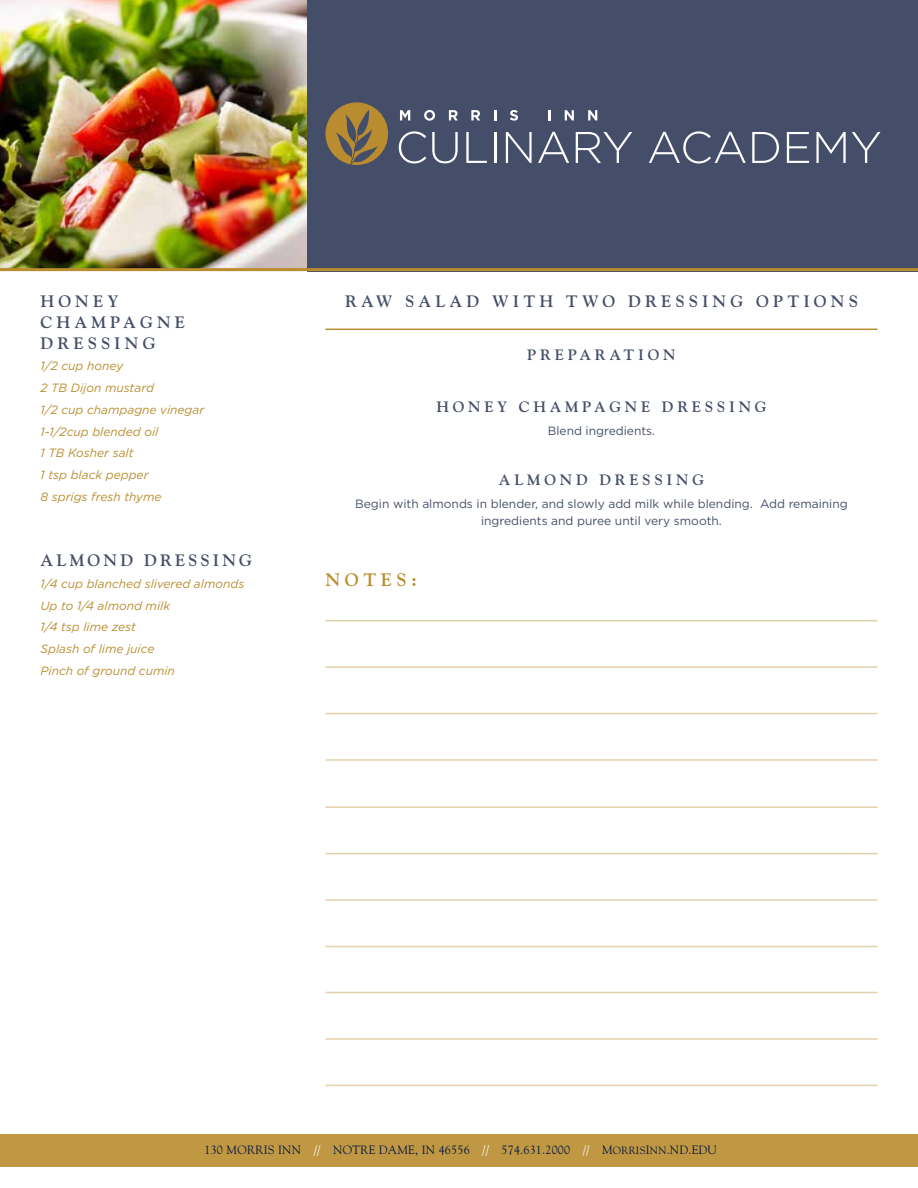
<style>
.page{position:relative;width:918px;height:1188px;background:#fff}
.page>*{position:absolute;margin:0;border:0;box-sizing:border-box;transform-origin:0 0}
.t1{font:700 18px "Goudy Std";letter-spacing:.25em;color:#b98d2f}
.t2{font:700 16.5px/21px "Goudy Std";letter-spacing:.25em;color:#454e69}
.t3{font:700 16.5px "Goudy Std";letter-spacing:.19em;color:#454e69}
.t4{font:700 15px "Goudy Std";letter-spacing:.25em;color:#454e69}
.t5{font:italic 12px/21.8px "Gotham HTF";color:#b98d2f}
.t6{font:12px/16.5px "Gotham HTF";color:#454e69;text-align:center}
.t7{font:12px "Goudy Std";letter-spacing:.02em;color:#001641}
.s1{color:#fff}
.s2{font-size:10.5px}
</style>
<div class="page">
<img style="left:0;top:0;width:308px;height:268px">
<hr style="left:326px;top:329px;width:552px;height:1px;background:#b98d2f">
<div style="left:0;top:1134px;width:918px;height:33px;background:#c09844"></div>
<hr style="left:326px;top:666px;width:552px;height:2px;background:#e2d0aa">
<hr style="left:326px;top:853px;width:552px;height:1px;background:#e2d0aa">
<hr style="left:326px;top:1038px;width:552px;height:2px;background:#e2d0aa">
<hr style="left:326px;top:620px;width:552px;height:1px;background:#e2d0aa">
<hr style="left:326px;top:806px;width:552px;height:2px;background:#e2d0aa">
<hr style="left:326px;top:992px;width:552px;height:1px;background:#e2d0aa">
<hr style="left:326px;top:713px;width:552px;height:1px;background:#e2d0aa">
<hr style="left:326px;top:899px;width:552px;height:2px;background:#e2d0aa">
<hr style="left:326px;top:1085px;width:552px;height:1px;background:#e2d0aa">
<hr style="left:326px;top:759px;width:552px;height:2px;background:#e2d0aa">
<hr style="left:326px;top:946px;width:552px;height:1px;background:#e2d0aa">
<div style="left:308px;top:0;width:610px;height:271px;background:#454e69"></div>
<hr style="left:0;top:268px;width:918px;height:3px;background:#b98d2f">
<svg style="left:400px;top:110px;width:10px;height:10px"></svg>
<svg style="left:424px;top:110px;width:11px;height:11px"></svg>
<svg style="left:449px;top:110px;width:9px;height:10px"></svg>
<svg style="left:471px;top:110px;width:9px;height:10px"></svg>
<svg style="left:494px;top:110px;width:2px;height:10px"></svg>
<svg style="left:510px;top:110px;width:8px;height:11px"></svg>
<svg style="left:548px;top:110px;width:2px;height:10px"></svg>
<svg style="left:565px;top:110px;width:9px;height:10px"></svg>
<svg style="left:588px;top:110px;width:9px;height:10px"></svg>
<svg style="left:399px;top:131px;width:27px;height:32px"></svg>
<svg style="left:432px;top:132px;width:26px;height:31px"></svg>
<svg style="left:466px;top:132px;width:21px;height:31px"></svg>
<hr style="left:494px;top:132px;width:2px;height:31px;background:#fff">
<svg style="left:506px;top:132px;width:26px;height:31px"></svg>
<svg style="left:538px;top:132px;width:31px;height:31px"></svg>
<svg style="left:576px;top:132px;width:56px;height:31px"></svg>
<svg style="left:649px;top:131px;width:97px;height:32px"></svg>
<svg style="left:752px;top:132px;width:27px;height:31px"></svg>
<svg style="left:787px;top:132px;width:22px;height:31px"></svg>
<svg style="left:816px;top:132px;width:30px;height:31px"></svg>
<svg style="left:852px;top:132px;width:29px;height:31px"></svg>
<svg style="left:326px;top:102px;width:62px;height:63px"></svg>
<h2 class="t2" style="left:40px;top:290px;width:146px">HONEY<br>CHAMPAGNE<br>DRESSING</h2>
<p class="t5" style="left:40px;top:355px;width:165px">1/2 cup honey<br>2 TB Dijon mustard<br>1/2 cup champagne vinegar<br>1-1/2cup blended oil<br>1 TB Kosher salt<br>1 tsp black pepper<br>8 sprigs fresh thyme</p>
<h2 class="t3" style="left:40px;top:551px;width:213px">ALMOND DRESSING</h2>
<p class="t5" style="left:40px;top:573px;width:205px">1/4 cup blanched slivered almonds<br>Up to 1/4 almond milk<br>1/4 tsp lime zest<br>Splash of lime juice<br>Pinch of ground cumin</p>
<h2 class="t2" style="left:345px;top:291px;width:514px">RAW SALAD WITH TWO DRESSING OPTIONS</h2>
<p class="t4" style="left:527px;top:345px;width:150px">PREPARATION</p>
<p class="t4" style="left:436px;top:398px;width:332px">HONEY CHAMPAGNE DRESSING</p>
<p class="t6" style="left:548px;top:423px;width:109px">Blend ingredients.</p>
<p class="t4" style="left:499px;top:471px;width:207px">ALMOND DRESSING</p>
<p class="t6" style="left:355px;top:495px;width:494px">Begin with almonds in blender, and slowly add milk while blending. Add remaining ingredients and puree until very smooth.</p>
<h1 class="t1" style="left:326px;top:569px;width:93px">NOTES:</h1>
<p class="t7" style="left:205px;top:1143px;width:514px">130 MORRIS INN <span class="s1">//</span> NOTRE DAME, IN 46556 <span class="s1">//</span> 574.631.2000 <span class="s1">//</span> M<span class="s2">ORRIS</span>I<span class="s2">NN</span>.ND.EDU</p>
</div>
